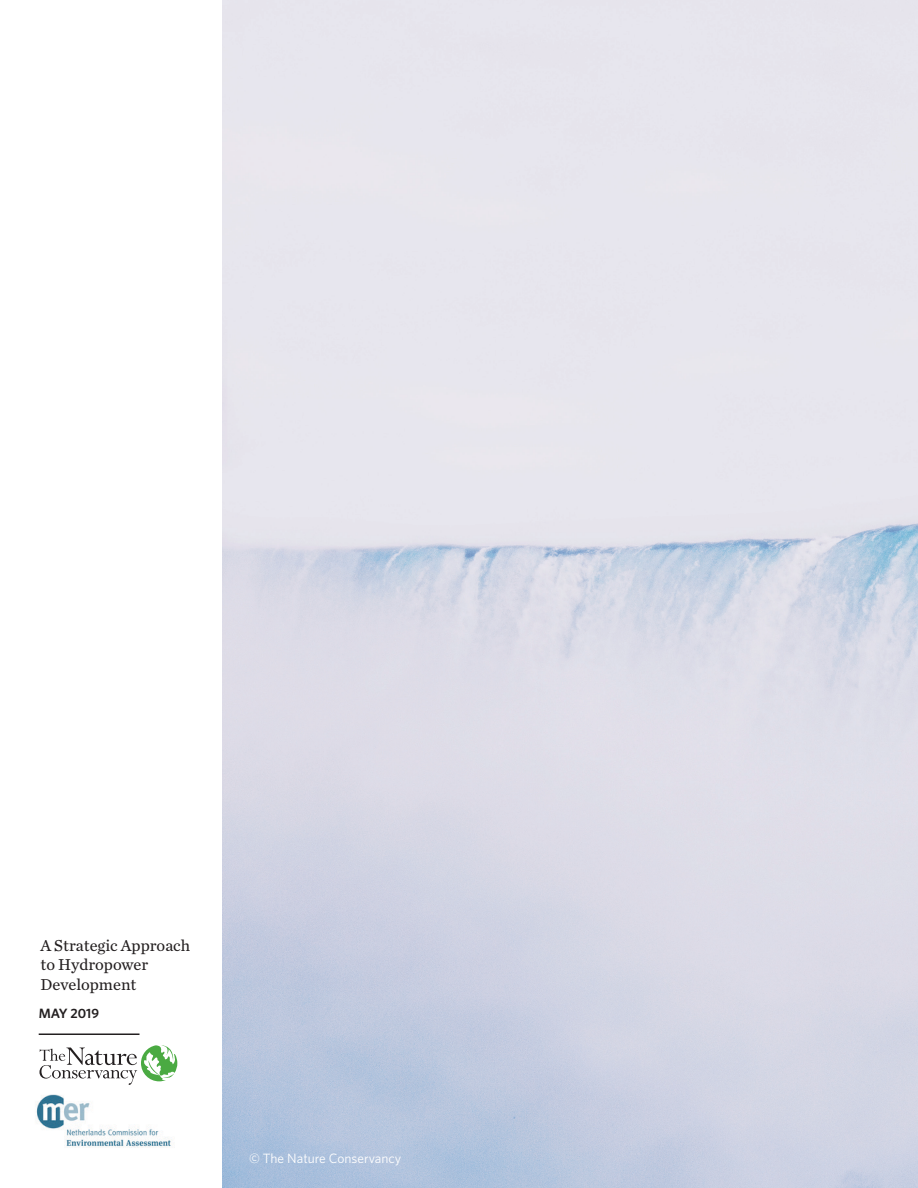
<style>
.page{position:relative;width:918px;height:1188px;background:#fff}
.page>*{position:absolute;margin:0;border:0;box-sizing:border-box;transform-origin:0 0}
.t1{font:16.5px/19.8px "Chronicle Text G2";color:#231f20}
.t2{font:13.5px "Whitney";color:#fff}
.t3{font:600 13.5px "Whitney";color:#231f20}
</style>
<div class="page">
<img style="left:222px;top:0;width:696px;height:1187px">
<img style="left:36px;top:1094px;width:136px;height:54px">
<svg style="left:39px;top:1045px;width:138px;height:40px"></svg>
<hr style="left:39px;top:1034px;width:100px;height:1px;background:#231f20">
<p class="t1" style="left:40px;top:934px;width:151px">A Strategic Approach to Hydropower<br>Development</p>
<p class="t3" style="left:39px;top:1004px;width:62px">MAY 2019</p>
<p class="t2" style="left:249px;top:1149px;width:154px">© The Nature Conservancy</p>
</div>
